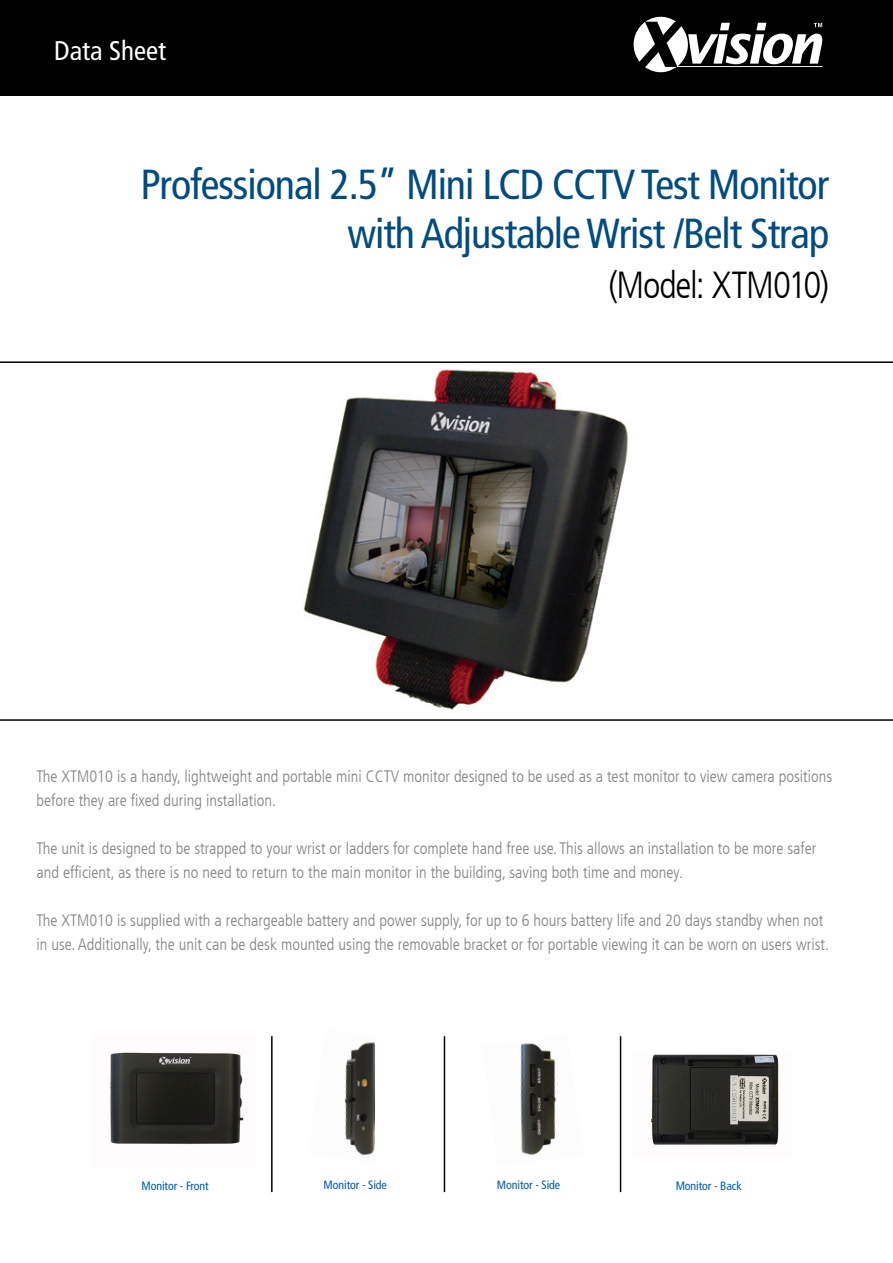
<style>
.page{position:relative;width:893px;height:1263px;background:#fff}
.page>*{position:absolute;margin:0;border:0;box-sizing:border-box;transform-origin:0 0}
.t1{font:condensed 42px/49.5px "Frutiger LT";letter-spacing:-.025em;color:#004b82;text-align:right}
.t2{font:300 condensed 37.5px "Frutiger LT";letter-spacing:-.03em;color:#000}
.t3{font:condensed 27px "Frutiger LT";color:#fff}
.t4{font:300 condensed 16.5px/24px "Frutiger LT";color:#808285}
.t5{font:condensed 12px "Frutiger LT";letter-spacing:-.01em;color:#005da4}
</style>
<div class="page">
<div style="left:0;top:0;width:893px;height:96px;background:#000"></div>
<svg style="left:634px;top:17px;width:189px;height:55px"></svg>
<svg style="left:0;top:361px;width:893px;height:360px"></svg>
<img style="left:280px;top:368px;width:380px;height:346px">
<img style="left:344px;top:1042px;width:31px;height:114px">
<hr style="left:271px;top:1036px;width:2px;height:156px;background:#000">
<img style="left:110px;top:1052px;width:134px;height:92px">
<hr style="left:444px;top:1036px;width:1px;height:156px;background:#000">
<img style="left:520px;top:1043px;width:37px;height:112px">
<hr style="left:620px;top:1036px;width:1px;height:156px;background:#000">
<img style="left:650px;top:1054px;width:129px;height:91px">
<h3 class="t3" style="left:54px;top:35px;width:113px">Data Sheet</h3>
<h1 class="t1" style="left:140px;top:160px;width:690px">Professional 2.5” Mini LCD CCTV Test Monitor with Adjustable Wrist /Belt Strap</h1>
<h2 class="t2" style="left:608px;top:263px;width:222px">(Model: XTM010)</h2>
<p class="t4" style="left:36px;top:765px;width:797px">The XTM010 is a handy, lightweight and portable mini CCTV monitor designed to be used as a test monitor to view camera positions before they are fixed during installation.</p>
<p class="t4" style="left:36px;top:837px;width:781px">The unit is designed to be strapped to your wrist or ladders for complete hand free use. This allows an installation to be more safer and efficient, as there is no need to return to the main monitor in the building, saving both time and money.</p>
<p class="t4" style="left:36px;top:909px;width:794px">The XTM010 is supplied with a rechargeable battery and power supply, for up to 6 hours battery life and 20 days standby when not in use. Additionally, the unit can be desk mounted using the removable bracket or for portable viewing it can be worn on users wrist.</p>
<p class="t5" style="left:141px;top:1179px;width:69px">Monitor - Front</p>
<p class="t5" style="left:324px;top:1178px;width:65px">Monitor - Side</p>
<p class="t5" style="left:497px;top:1178px;width:65px">Monitor - Side</p>
<p class="t5" style="left:676px;top:1179px;width:67px">Monitor - Back</p>
</div>
